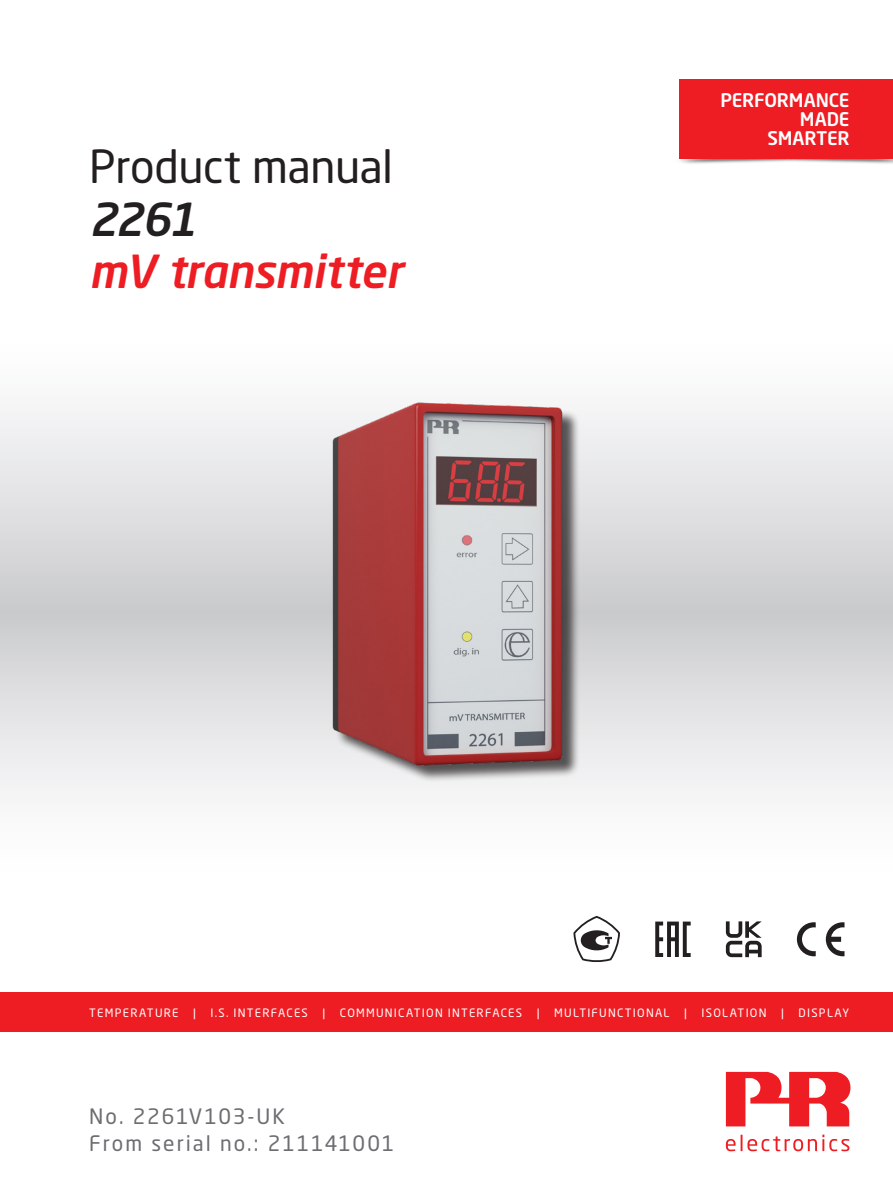
<style>
.page{position:relative;width:893px;height:1191px;background:#fff}
.page>*{position:absolute;margin:0;border:0;box-sizing:border-box;transform-origin:0 0}
.t1{font:45px "Neo Sans Pro";letter-spacing:-.01em;color:#231f20}
.t2{font:italic 500 45px "Neo Sans Pro";letter-spacing:-.01em;color:#ee1d23}
.t3{font:italic 500 45px "Neo Sans Pro";color:#231f20}
.t4{font:21px/27px "Neo Sans Pro";letter-spacing:.085em;color:#6c6d70}
.t5{font:500 18.6px/19px "Neo Sans Std";letter-spacing:-.01em;color:#fff;text-align:right}
.t6{font:11.4px "Neo Sans Pro";letter-spacing:.11em;color:#fff}
</style>
<div class="page">
<svg style="left:0;top:408px;width:893px;height:387px"></svg>
<div style="left:0;top:992px;width:893px;height:40px;background:#ee1d23"></div>
<svg style="left:726px;top:1134px;width:123px;height:17px"></svg>
<svg style="left:726px;top:1071px;width:124px;height:55px"></svg>
<img style="left:679px;top:153px;width:214px;height:11px">
<div style="left:680px;top:79px;width:213px;height:80px;background:#ee1d23"></div>
<img style="left:213px;top:402px;width:467px;height:392px">
<svg style="left:826px;top:922px;width:18px;height:34px"></svg>
<svg style="left:797px;top:922px;width:19px;height:34px"></svg>
<svg style="left:655px;top:921px;width:36px;height:36px"></svg>
<svg style="left:726px;top:921px;width:36px;height:36px"></svg>
<svg style="left:573px;top:915px;width:47px;height:47px"></svg>
<h1 class="t1" style="left:89px;top:139px;width:305px">Product manual</h1>
<h1 class="t3" style="left:89px;top:191px;width:108px">2261</h1>
<h1 class="t2" style="left:89px;top:243px;width:315px">mV transmitter</h1>
<h3 class="t5" style="left:720px;top:90px;width:131px">PERFORMANCE<br>MADE<br>SMARTER</h3>
<p class="t6" style="left:89px;top:1005px;width:91px">TEMPERATURE</p>
<p class="t6" style="left:193px;top:1005px;width:4px">|</p>
<p class="t6" style="left:211px;top:1005px;width:99px">I.S. INTERFACES</p>
<p class="t6" style="left:323px;top:1005px;width:4px">|</p>
<p class="t6" style="left:340px;top:1005px;width:184px">COMMUNICATION INTERFACES</p>
<p class="t6" style="left:537px;top:1005px;width:4px">|</p>
<p class="t6" style="left:554px;top:1005px;width:117px">MULTIFUNCTIONAL</p>
<p class="t6" style="left:684px;top:1005px;width:4px">|</p>
<p class="t6" style="left:701px;top:1005px;width:67px">ISOLATION</p>
<p class="t6" style="left:781px;top:1005px;width:4px">|</p>
<p class="t6" style="left:799px;top:1005px;width:52px">DISPLAY</p>
<h2 class="t4" style="left:89px;top:1102px;width:307px">No. 2261V103-UK<br>From serial no.: 211141001</h2>
</div>
